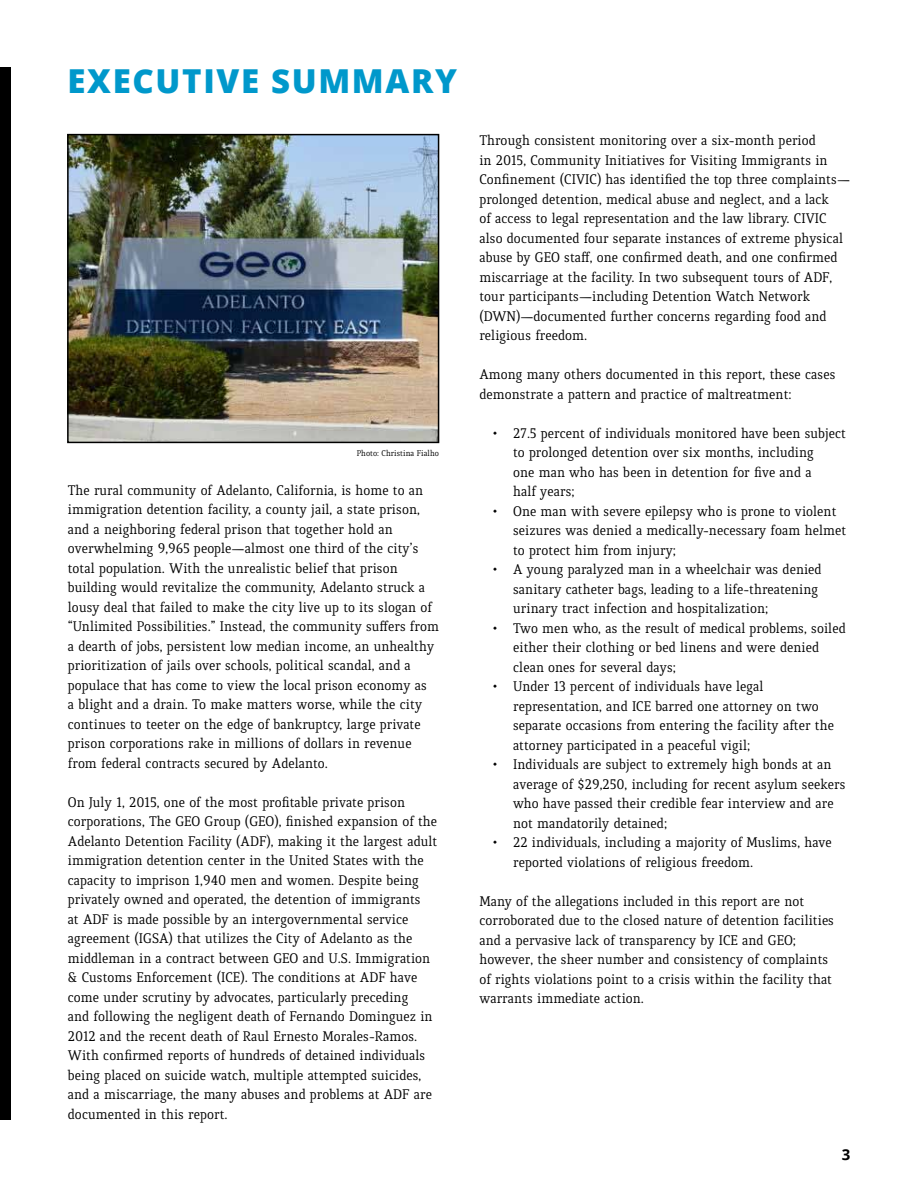
<style>
.page{position:relative;width:918px;height:1188px;background:#fff}
.page>*{position:absolute;margin:0;border:0;box-sizing:border-box;transform-origin:0 0}
.t1{font:800 33px "Open Sans";letter-spacing:.05em;color:#0098cb}
.t2{font:15px/19.5px "Quiroga Serif Std";color:#000}
.t3{font:700 15px "Open Sans";color:#000}
.t4{font:9px "Quiroga Serif Std";color:#000}
</style>
<div class="page">
<img style="left:70px;top:137px;width:366px;height:303px">
<div style="left:67px;top:134px;width:372px;height:309px;border:2px solid #000"></div>
<div style="left:0;top:68px;width:11px;height:1052px;background:#000"></div>
<h1 class="t1" style="left:68px;top:56px;width:391px">EXECUTIVE SUMMARY</h1>
<p class="t4" style="left:357px;top:448px;width:84px">Photo: Christina Fialho</p>
<p class="t2" style="left:68px;top:481px;width:373px">The rural community of Adelanto, California, is home to an immigration detention facility, a county jail, a state prison, and a neighboring federal prison that together hold an overwhelming 9,965 people—almost one third of the city’s total population. With the unrealistic belief that prison building would revitalize the community, Adelanto struck a lousy deal that failed to make the city live up to its slogan of “Unlimited Possibilities.” Instead, the community suffers from a dearth of jobs, persistent low median income, an unhealthy prioritization of jails over schools, political scandal, and a populace that has come to view the local prison economy as<br>a blight and a drain. To make matters worse, while the city continues to teeter on the edge of bankruptcy, large private prison corporations rake in millions of dollars in revenue from federal contracts secured by Adelanto.</p>
<p class="t2" style="left:68px;top:793px;width:371px">On July 1, 2015, one of the most profitable private prison corporations, The GEO Group (GEO), finished expansion of the Adelanto Detention Facility (ADF), making it the largest adult immigration detention center in the United States with the capacity to imprison 1,940 men and women. Despite being privately owned and operated, the detention of immigrants<br>at ADF is made possible by an intergovernmental service agreement (IGSA) that utilizes the City of Adelanto as the middleman in a contract between GEO and U.S. Immigration &amp; Customs Enforcement (ICE). The conditions at ADF have come under scrutiny by advocates, particularly preceding<br>and following the negligent death of Fernando Dominguez in 2012 and the recent death of Raul Ernesto Morales-Ramos.<br>With confirmed reports of hundreds of detained individuals being placed on suicide watch, multiple attempted suicides, and a miscarriage, the many abuses and problems at ADF are documented in this report.</p>
<p class="t2" style="left:479px;top:131px;width:372px">Through consistent monitoring over a six-month period<br>in 2015, Community Initiatives for Visiting Immigrants in Confinement (CIVIC) has identified the top three complaints— prolonged detention, medical abuse and neglect, and a lack<br>of access to legal representation and the law library. CIVIC also documented four separate instances of extreme physical abuse by GEO staff, one confirmed death, and one confirmed miscarriage at the facility. In two subsequent tours of ADF, tour participants—including Detention Watch Network (DWN)—documented further concerns regarding food and religious freedom.</p>
<p class="t2" style="left:479px;top:365px;width:358px">Among many others documented in this report, these cases demonstrate a pattern and practice of maltreatment:</p>
<p class="t2" style="left:513px;top:424px;width:335px;text-indent:-20px">• 27.5 percent of individuals monitored have been subject to prolonged detention over six months, including<br>one man who has been in detention for five and a<br>half years;</p>
<p class="t2" style="left:513px;top:502px;width:335px;text-indent:-20px">• One man with severe epilepsy who is prone to violent seizures was denied a medically-necessary foam helmet to protect him from injury;</p>
<p class="t2" style="left:513px;top:560px;width:310px;text-indent:-20px">• A young paralyzed man in a wheelchair was denied sanitary catheter bags, leading to a life-threatening urinary tract infection and hospitalization;</p>
<p class="t2" style="left:513px;top:619px;width:334px;text-indent:-20px">• Two men who, as the result of medical problems, soiled either their clothing or bed linens and were denied clean ones for several days;</p>
<p class="t2" style="left:513px;top:677px;width:322px;text-indent:-20px">• Under 13 percent of individuals have legal representation, and ICE barred one attorney on two separate occasions from entering the facility after the attorney participated in a peaceful vigil;</p>
<p class="t2" style="left:513px;top:755px;width:334px;text-indent:-20px">• Individuals are subject to extremely high bonds at an average of $29,250, including for recent asylum seekers who have passed their credible fear interview and are not mandatorily detained;</p>
<p class="t2" style="left:513px;top:833px;width:320px;text-indent:-20px">• 22 individuals, including a majority of Muslims, have reported violations of religious freedom.</p>
<p class="t2" style="left:479px;top:892px;width:356px">Many of the allegations included in this report are not corroborated due to the closed nature of detention facilities and a pervasive lack of transparency by ICE and GEO; however, the sheer number and consistency of complaints of rights violations point to a crisis within the facility that warrants immediate action.</p>
<p class="t3" style="left:842px;top:1144px;width:10px">3</p>
</div>
